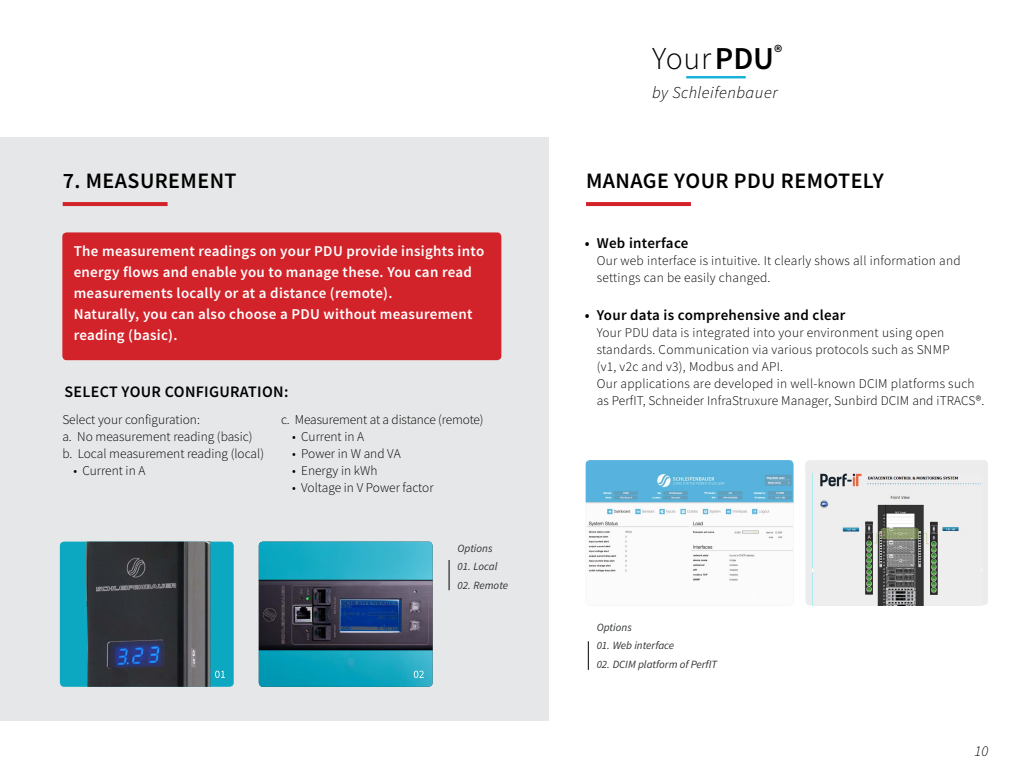
<style>
.page{position:relative;width:1024px;height:768px;background:#fff}
.page>*{position:absolute;margin:0;border:0;box-sizing:border-box;transform-origin:0 0}
.t1{font:300 31.9px "Source Sans Pro";color:#000}
.t2{font:600 22px "Source Sans Pro";letter-spacing:.02em;color:#000}
.t3{font:italic 300 16.6px "Source Sans Pro";letter-spacing:.025em;color:#000}
.t4{font:600 16px "Source Sans Pro";letter-spacing:.02em;color:#000}
.t5{font:600 15px/21px "Source Sans Pro";letter-spacing:.02em;color:#fff}
.t6{font:600 15px "Source Sans Pro";letter-spacing:.02em;color:#000}
.t7{font:italic 300 15px "Source Sans Pro";color:#000}
.t8{font:300 13.4px/17px "Source Sans Pro";letter-spacing:.01em;color:#000}
.t9{font:300 13.4px "Source Sans Pro";letter-spacing:-.01em;color:#000}
.t10{font:italic 11.1px "Source Sans Pro";color:#323435}
.s1{font-weight:600}
</style>
<div class="page">
<div style="left:0;top:137px;width:1024px;height:584px;background:#e6e7e8"></div>
<div style="left:550px;top:120px;width:474px;height:612px;background:#fff"></div>
<hr style="left:449px;top:560px;width:1px;height:30px;background:#000">
<div style="left:62px;top:232px;width:439px;height:128px;background:#d2232a;border-radius:4px"></div>
<hr style="left:686px;top:76px;width:60px;height:2px;background:#17b2da">
<img style="left:586px;top:460px;width:207px;height:121px">
<div style="left:805px;top:460px;width:183px;height:145px;background:#ececed;border-radius:4px"></div>
<img style="left:812px;top:473px;width:170px;height:132px">
<img style="left:60px;top:542px;width:174px;height:145px">
<img style="left:259px;top:542px;width:174px;height:145px">
<svg style="left:215px;top:671px;width:10px;height:7px"></svg>
<svg style="left:414px;top:671px;width:10px;height:7px"></svg>
<svg style="left:588px;top:641px;width:1px;height:29px"></svg>
<hr style="left:63px;top:202px;width:105px;height:4px;background:#d2232a">
<hr style="left:586px;top:202px;width:105px;height:4px;background:#d2232a">
<h1 class="t1" style="left:652px;top:39px;width:132px">Your<span class="s1">PDU</span><sup>®</sup></h1>
<p class="t3" style="left:652px;top:83px;width:128px">by Schleifenbauer</p>
<h2 class="t2" style="left:63px;top:166px;width:175px">7. Measu rem ent</h2>
<h2 class="t2" style="left:586px;top:166px;width:299px">Manage you r PDU remotely</h2>
<p class="t5" style="left:74px;top:240px;width:412px">The measurement readings on your PDU provide insights into energy flows and enable you to manage these. You can read measurements locally or at a distance (remote).<br>N aturally, you can also choose a PDU without measurement reading (basic).</p>
<p class="t4" style="left:64px;top:381px;width:225px">Select you r configu ration:</p>
<p class="t8" style="left:62px;top:411px;width:203px">Select your configuration:<br>a. No measurement reading (basic) b. Local measurement reading (local)</p>
<p class="t8" style="left:73px;top:462px;width:74px">• Current in A</p>
<p class="t9" style="left:281px;top:411px;width:204px">c. Measurement at a distance (remote)</p>
<p class="t8" style="left:292px;top:428px;width:74px">• Current in A</p>
<p class="t8" style="left:292px;top:445px;width:110px">• Power in W and VA</p>
<p class="t8" style="left:292px;top:462px;width:87px">• Energy in kWh</p>
<p class="t8" style="left:292px;top:479px;width:143px">• Voltage in V Power factor</p>
<p class="t10" style="left:457px;top:541px;width:37px">Options</p>
<p class="t10" style="left:457px;top:560px;width:41px">01. Local</p>
<p class="t10" style="left:457px;top:578px;width:52px">02. Remote</p>
<p class="t6" style="left:585px;top:233px;width:105px">• Web interface</p>
<p class="t8" style="left:597px;top:252px;width:365px">Our web interface is intuitive. It clearly shows all information and settings can be easily changed.</p>
<p class="t6" style="left:585px;top:305px;width:262px">• Your data is comprehensive and clear</p>
<p class="t8" style="left:597px;top:324px;width:389px">Your PDU data is integrated into your environment using open standards. Communication via various protocols such as SNMP<br>(v1, v2c and v3), Modbus and API.<br>Our applications are developed in well-known DCIM platforms such as PerfIT, Schneider InfraStruxure Manager, Sunbird DCIM and iTRACS®.</p>
<p class="t10" style="left:597px;top:620px;width:37px">Options</p>
<p class="t10" style="left:597px;top:639px;width:79px">01. Web interface</p>
<p class="t10" style="left:597px;top:657px;width:122px">02. DCIM platform of PerfIT</p>
<p class="t7" style="left:974px;top:742px;width:16px">10</p>
</div>
